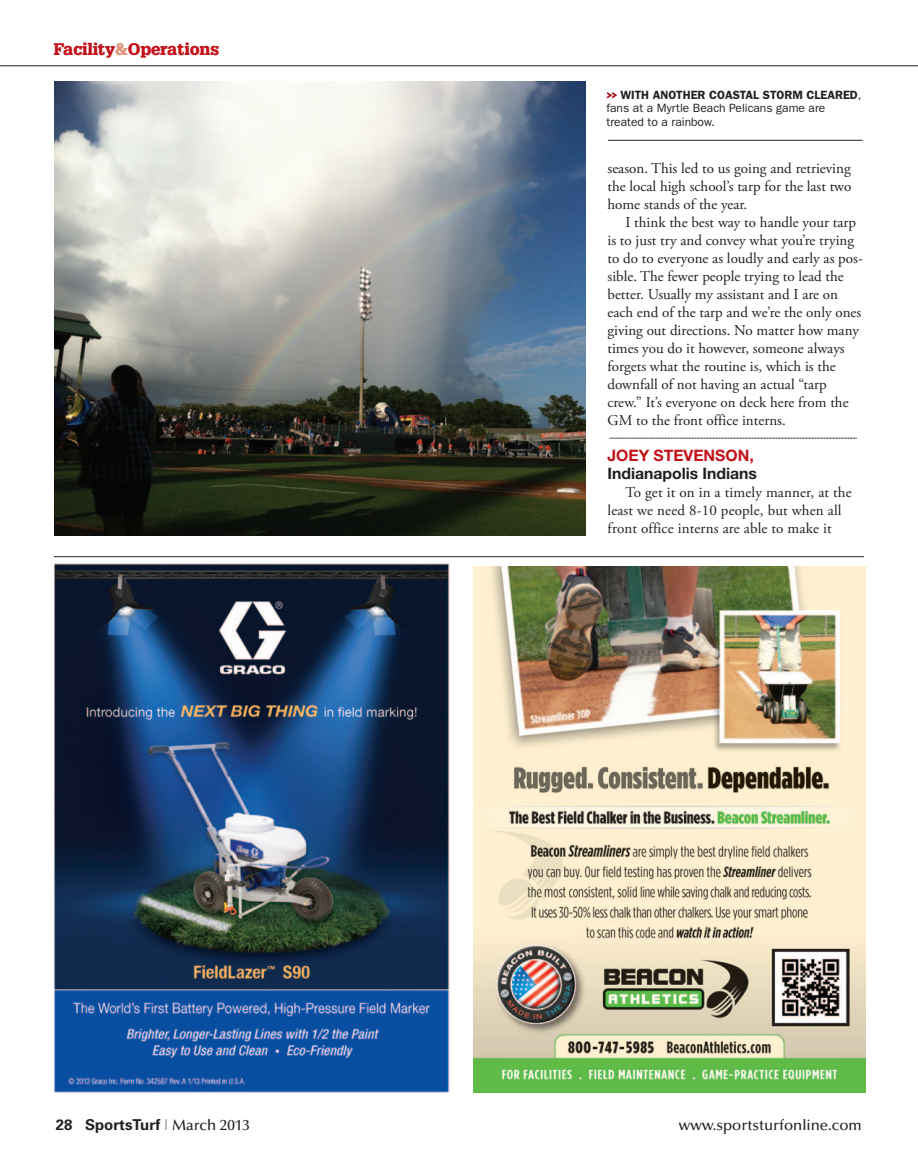
<style>
.page{position:relative;width:918px;height:1175px;background:#fff}
.page>*{position:absolute;margin:0;border:0;box-sizing:border-box;transform-origin:0 0}
.t1{font:900 16.5px "Glypha";letter-spacing:-.01em;color:#c2121a}
.t2{font:700 15.75px "Helvetica Neue";color:#231f20}
.t3{font:700 15.75px "Helvetica Neue";color:#c2121a}
.t4{font:15px/18px "Adobe Garamond Pro";color:#231f20}
.t5{font:500 15px "Optima";color:#231f20}
.t6{font:700 15px "Univers";color:#231f20}
.t7{font:12px/13.5px "Franklin Gothic";color:#231f20}
.s1{color:#e29279}
.s2{font-family:"Knockout HTF94 Ultmt Sumo";font-size:11.25px;color:#9d070d}
.s3{font-weight:600}
.s4{font-weight:100;font-stretch:ultra-condensed}
.s5{font-family:"Optima";font-weight:500}
</style>
<div class="page">
<hr style="left:0;top:66px;width:918px;height:1px;background:#231f20">
<hr style="left:54px;top:556px;width:810px;height:1px;background:#231f20">
<img style="left:55px;top:82px;width:530px;height:453px">
<hr style="left:608px;top:140px;width:255px;height:1px;background:#231f20">
<svg style="left:609px;top:438px;width:248px;height:1px"></svg>
<img style="left:54px;top:563px;width:396px;height:529px">
<img style="left:474px;top:566px;width:391px;height:526px">
<p class="t1" style="left:54px;top:39px;width:167px">Facility<span class="s1">&amp;</span>Operations</p>
<p class="t7" style="left:607px;top:88px;width:256px"><span class="s2">&gt;&gt;</span> <span class="s3">WITH ANOTHER COASTAL STORM CLEARED</span>, fans at a Myrtle Beach Pelicans game are treated to a rainbow.</p>
<p class="t4" style="left:608px;top:160px;width:246px;text-align:justify">season. This led to us going and retrieving the local high school’s tarp for the last two home stands of the year.</p>
<p class="t4" style="left:608px;top:214px;width:257px;text-indent:18px">I think the best way to handle your tarp is to just try and convey what you’re trying to do to everyone as loudly and early as pos&shy;sible. The fewer people trying to lead the better. Usually my assistant and I are on each end of the tarp and we’re the only ones giving out directions. No matter how many times you do it however, someone always forgets what the routine is, which is the downfall of not having an actual “tarp crew.” It’s everyone on deck here from the GM to the front office interns.</p>
<p class="t3" style="left:608px;top:445px;width:148px">JOEY STEVENSON,</p>
<p class="t2" style="left:608px;top:463px;width:151px">Indianapolis Indians</p>
<p class="t4" style="left:608px;top:484px;width:246px;text-indent:18px">To get it on in a timely manner, at the least we need 8-10 people, but when all front office interns are able to make it</p>
<p class="t6" style="left:56px;top:1114px;width:195px">28 SportsTurf <span class="s4">|</span> <span class="s5">March 2013</span></p>
<p class="t5" style="left:679px;top:1116px;width:184px">www.sportsturfonline.com</p>
</div>
